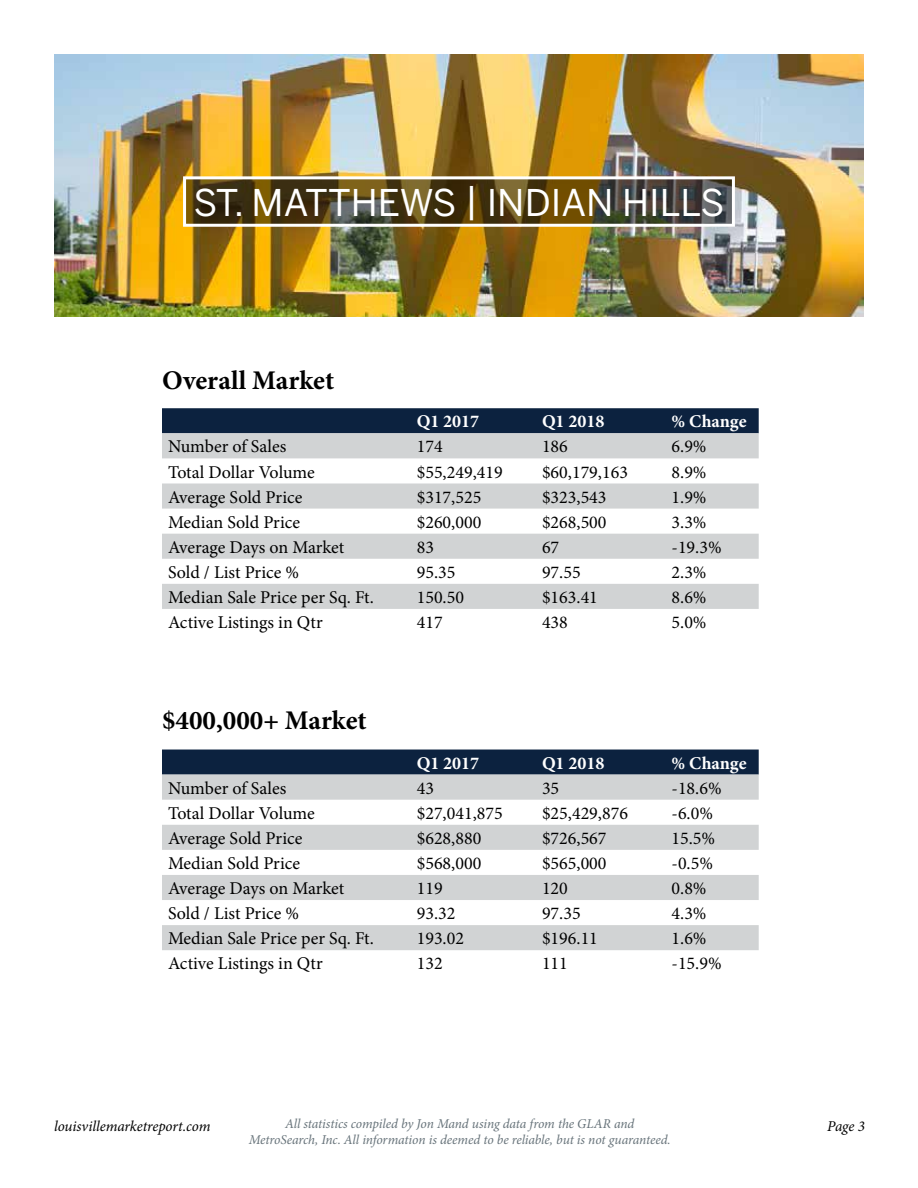
<style>
.page{position:relative;width:918px;height:1188px;background:#fff}
.page>*{position:absolute;margin:0;border:0;box-sizing:border-box;transform-origin:0 0}
.t1{font:36.6px "Benton Sans";color:#fff}
.t2{font:700 27px "Minion Pro";color:#000}
.t3{font:18px "Minion Pro";color:#000}
.t4{font:700 18px "Minion Pro";color:#fff}
.t5{font:italic 15px "Minion Pro";letter-spacing:-.005em;color:#000}
.t6{font:italic 13.5px "Minion Pro";letter-spacing:-.01em;color:#67737a}
</style>
<div class="page">
<img style="left:54px;top:54px;width:810px;height:262px">
<svg style="left:187px;top:180px;width:544px;height:43px;background:#504220"></svg>
<div style="left:183px;top:176px;width:552px;height:51px;border:3px solid #fff"></div>
<div style="left:162px;top:408px;width:597px;height:25px;background:#0c223f"></div>
<svg style="left:162px;top:433px;width:597px;height:176px;fill:#d1d3d4"></svg>
<div style="left:162px;top:750px;width:597px;height:25px;background:#0c223f"></div>
<svg style="left:162px;top:775px;width:597px;height:175px;fill:#d1d3d4"></svg>
<h1 class="t1" style="left:193px;top:181px;width:533px">ST. MATTHEWS | INDIAN HILLS</h1>
<h2 class="t2" style="left:162px;top:362px;width:174px">Overall Market</h2>
<p class="t4" style="left:417px;top:409px;width:64px">Q1 2017</p>
<p class="t4" style="left:542px;top:409px;width:64px">Q1 2018</p>
<p class="t4" style="left:672px;top:409px;width:77px">% Change</p>
<p class="t3" style="left:168px;top:435px;width:120px">Number of Sales</p>
<p class="t3" style="left:417px;top:435px;width:27px">174</p>
<p class="t3" style="left:542px;top:435px;width:27px">186</p>
<p class="t3" style="left:672px;top:435px;width:36px">6.9%</p>
<p class="t3" style="left:168px;top:460px;width:148px">Total Dollar Volume</p>
<p class="t3" style="left:417px;top:460px;width:87px">$55,249,419</p>
<p class="t3" style="left:542px;top:460px;width:87px">$60,179,163</p>
<p class="t3" style="left:672px;top:460px;width:36px">8.9%</p>
<p class="t3" style="left:168px;top:485px;width:136px">Average Sold Price</p>
<p class="t3" style="left:417px;top:485px;width:66px">$317,525</p>
<p class="t3" style="left:542px;top:485px;width:66px">$323,543</p>
<p class="t3" style="left:672px;top:485px;width:36px">1.9%</p>
<p class="t3" style="left:168px;top:510px;width:134px">Median Sold Price</p>
<p class="t3" style="left:417px;top:510px;width:66px">$260,000</p>
<p class="t3" style="left:542px;top:510px;width:66px">$268,500</p>
<p class="t3" style="left:672px;top:510px;width:36px">3.3%</p>
<p class="t3" style="left:168px;top:535px;width:178px">Average Days on Market</p>
<p class="t3" style="left:417px;top:535px;width:19px">83</p>
<p class="t3" style="left:542px;top:535px;width:19px">67</p>
<p class="t3" style="left:672px;top:535px;width:52px">-19.3%</p>
<p class="t3" style="left:168px;top:560px;width:133px">Sold / List Price %</p>
<p class="t3" style="left:417px;top:560px;width:40px">95.35</p>
<p class="t3" style="left:542px;top:560px;width:40px">97.55</p>
<p class="t3" style="left:672px;top:560px;width:36px">2.3%</p>
<p class="t3" style="left:168px;top:585px;width:207px">Median Sale Price per Sq. Ft.</p>
<p class="t3" style="left:417px;top:585px;width:49px">150.50</p>
<p class="t3" style="left:542px;top:585px;width:57px">$163.41</p>
<p class="t3" style="left:672px;top:585px;width:36px">8.6%</p>
<p class="t3" style="left:168px;top:610px;width:156px">Active Listings in Qtr</p>
<p class="t3" style="left:417px;top:610px;width:27px">417</p>
<p class="t3" style="left:542px;top:610px;width:27px">438</p>
<p class="t3" style="left:672px;top:610px;width:36px">5.0%</p>
<h2 class="t2" style="left:162px;top:701px;width:206px">$400,000+ Market</h2>
<p class="t4" style="left:417px;top:750px;width:64px">Q1 2017</p>
<p class="t4" style="left:542px;top:750px;width:64px">Q1 2018</p>
<p class="t4" style="left:672px;top:750px;width:77px">% Change</p>
<p class="t3" style="left:168px;top:776px;width:120px">Number of Sales</p>
<p class="t3" style="left:417px;top:776px;width:19px">43</p>
<p class="t3" style="left:542px;top:776px;width:19px">35</p>
<p class="t3" style="left:672px;top:776px;width:52px">-18.6%</p>
<p class="t3" style="left:168px;top:801px;width:148px">Total Dollar Volume</p>
<p class="t3" style="left:417px;top:801px;width:87px">$27,041,875</p>
<p class="t3" style="left:542px;top:801px;width:87px">$25,429,876</p>
<p class="t3" style="left:672px;top:801px;width:43px">-6.0%</p>
<p class="t3" style="left:168px;top:826px;width:136px">Average Sold Price</p>
<p class="t3" style="left:417px;top:826px;width:66px">$628,880</p>
<p class="t3" style="left:542px;top:826px;width:66px">$726,567</p>
<p class="t3" style="left:672px;top:826px;width:45px">15.5%</p>
<p class="t3" style="left:168px;top:851px;width:134px">Median Sold Price</p>
<p class="t3" style="left:417px;top:851px;width:66px">$568,000</p>
<p class="t3" style="left:542px;top:851px;width:66px">$565,000</p>
<p class="t3" style="left:672px;top:851px;width:43px">-0.5%</p>
<p class="t3" style="left:168px;top:876px;width:178px">Average Days on Market</p>
<p class="t3" style="left:417px;top:876px;width:27px">119</p>
<p class="t3" style="left:542px;top:876px;width:27px">120</p>
<p class="t3" style="left:672px;top:876px;width:36px">0.8%</p>
<p class="t3" style="left:168px;top:901px;width:133px">Sold / List Price %</p>
<p class="t3" style="left:417px;top:901px;width:40px">93.32</p>
<p class="t3" style="left:542px;top:901px;width:40px">97.35</p>
<p class="t3" style="left:672px;top:901px;width:36px">4.3%</p>
<p class="t3" style="left:168px;top:926px;width:207px">Median Sale Price per Sq. Ft.</p>
<p class="t3" style="left:417px;top:926px;width:49px">193.02</p>
<p class="t3" style="left:542px;top:926px;width:57px">$196.11</p>
<p class="t3" style="left:672px;top:926px;width:36px">1.6%</p>
<p class="t3" style="left:168px;top:952px;width:156px">Active Listings in Qtr</p>
<p class="t3" style="left:417px;top:952px;width:27px">132</p>
<p class="t3" style="left:542px;top:952px;width:27px">111</p>
<p class="t3" style="left:672px;top:952px;width:52px">-15.9%</p>
<p class="t5" style="left:54px;top:1116px;width:158px">louisvillemarketreport.com</p>
<p class="t6" style="left:285px;top:1114px;width:351px">All statistics compiled by Jon Mand using data from the GLAR and</p>
<p class="t5" style="left:827px;top:1116px;width:39px">Page 3</p>
<p class="t6" style="left:249px;top:1131px;width:424px">MetroSearch, Inc. All information is deemed to be reliable, but is not guaranteed.</p>
</div>
